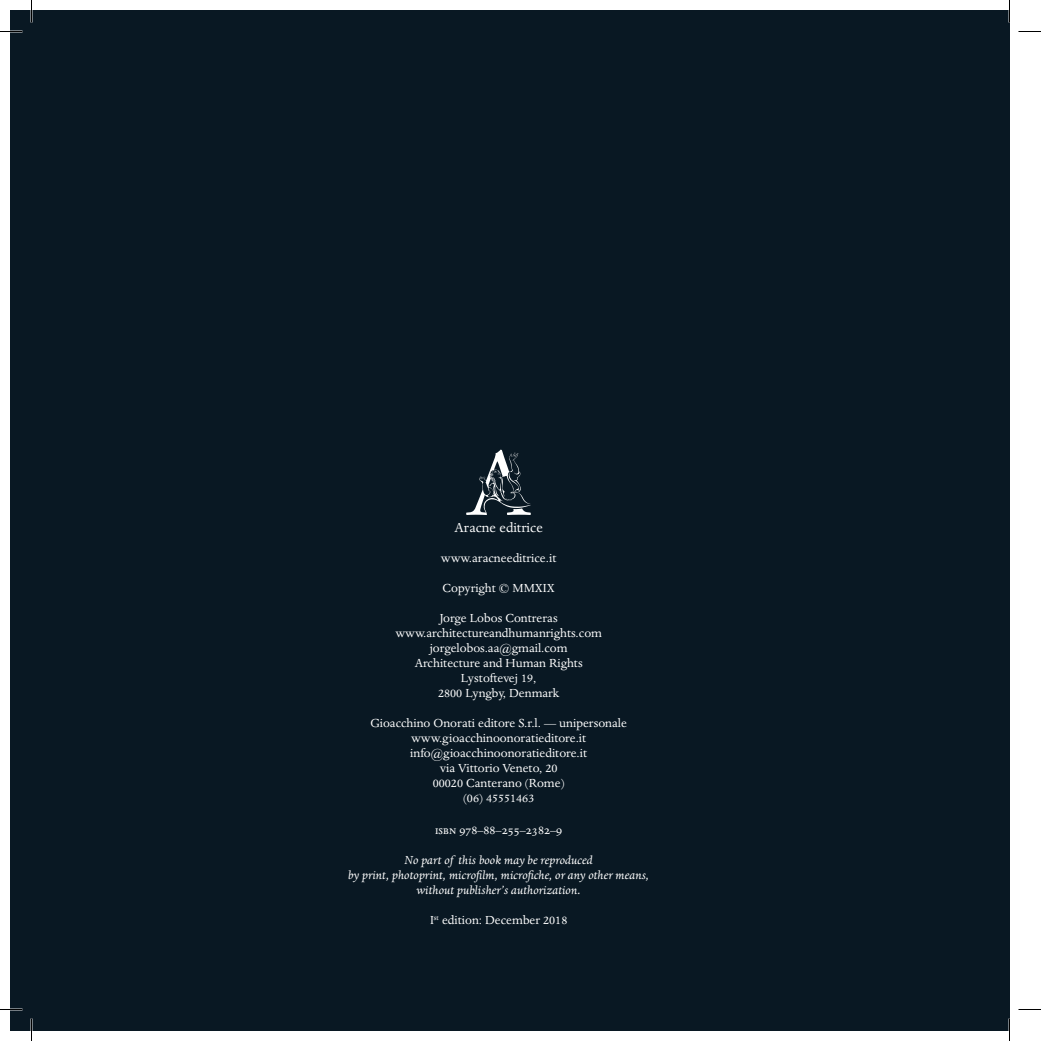
<style>
.page{position:relative;width:1041px;height:1041px;background:#fff}
.page>*{position:absolute;margin:0;border:0;box-sizing:border-box;transform-origin:0 0}
.t1{font:15px "Dante MT Std";color:#fff}
.t2{font:13.5px/15px "Dante MT Std";color:#fff;text-align:center}
.t3{font:italic 13.5px/15px "Dante MT Std";color:#fff;text-align:center}
</style>
<div class="page">
<div style="left:10px;top:10px;width:999px;height:1020px;background:#091823"></div>
<svg style="left:466px;top:450px;width:65px;height:65px"></svg>
<svg style="left:0;top:31px;width:22px;height:1px"></svg>
<svg style="left:1018px;top:31px;width:23px;height:1px"></svg>
<svg style="left:0;top:1009px;width:22px;height:1px"></svg>
<svg style="left:1018px;top:1009px;width:23px;height:1px"></svg>
<svg style="left:31px;top:0;width:1px;height:23px"></svg>
<svg style="left:31px;top:1018px;width:1px;height:23px"></svg>
<svg style="left:1009px;top:0;width:1px;height:23px"></svg>
<svg style="left:1009px;top:1018px;width:1px;height:23px"></svg>
<p class="t1" style="left:454px;top:519px;width:90px">Aracne editrice</p>
<p class="t2" style="left:441px;top:551px;width:117px">www.aracneeditrice.it</p>
<p class="t2" style="left:442px;top:581px;width:114px">Copyright © MMXIX</p>
<p class="t2" style="left:395px;top:611px;width:208px">Jorge Lobos Contreras www.architectureandhumanrights.com jorgelobos.aa@gmail.com<br>Architecture and Human Rights<br>Lystoftevej 19,<br>2800 Lyngby, Denmark</p>
<p class="t2" style="left:370px;top:716px;width:258px">Gioacchino Onorati editore S.r.l. — unipersonale www.gioacchinoonoratieditore.it info@gioacchinoonoratieditore.it<br>via Vittorio Veneto, 20<br>00020 Canterano (Rome)<br>(06) 45551463</p>
<p class="t2" style="left:435px;top:823px;width:128px">isbn 978–88–255–2382–9</p>
<p class="t3" style="left:348px;top:853px;width:302px">No part of this book may be reproduced<br>by print, photoprint, microfilm, microfiche, or any other means, without publisher’s authorization.</p>
<p class="t2" style="left:430px;top:913px;width:139px">I<sup>st</sup> edition: December 2018</p>
</div>
